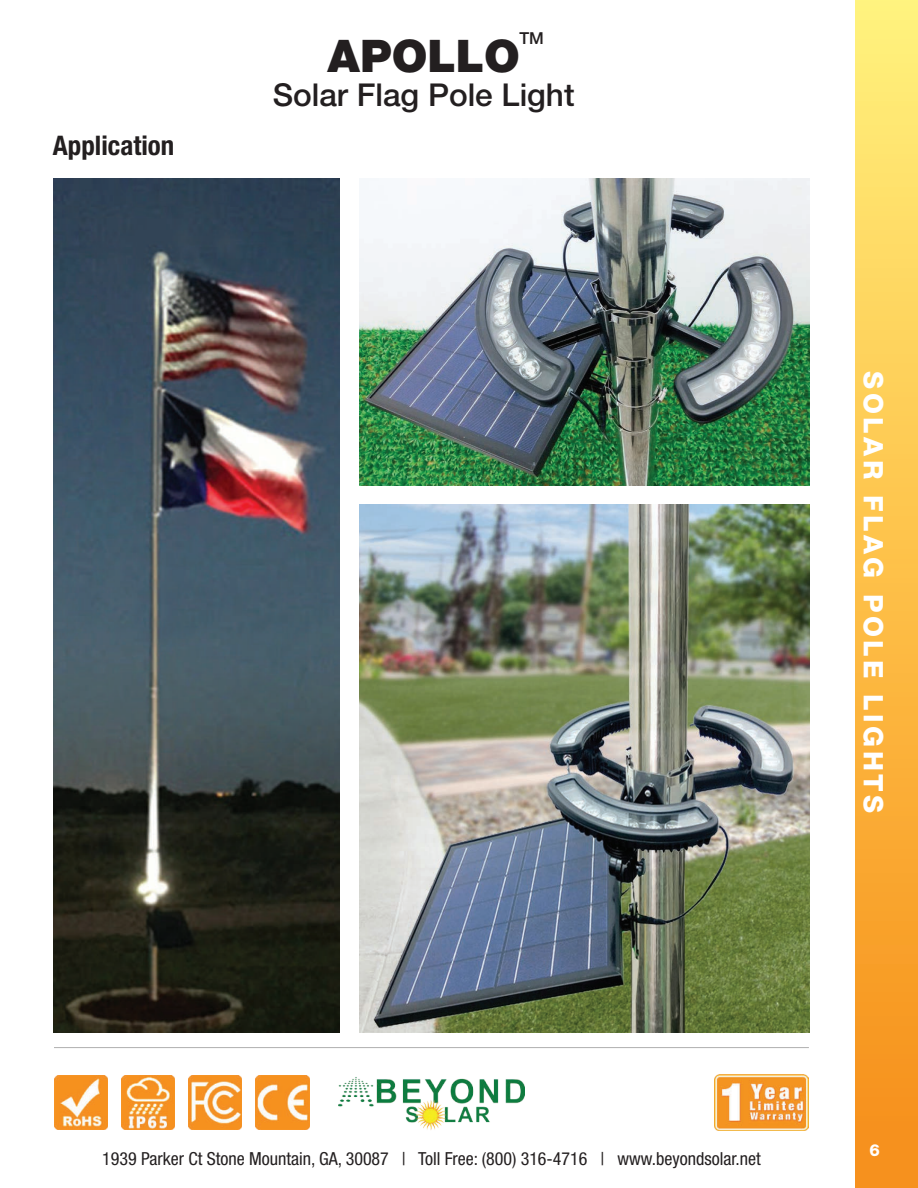
<style>
.page{position:relative;width:918px;height:1188px;background:#fff}
.page>*{position:absolute;margin:0;border:0;box-sizing:border-box;transform-origin:0 0}
.t1{font:900 45px "Helvetica Neue LT Pro";color:#231f20}
.t2{font:500 31.5px "Helvetica Neue LT Pro";color:#231f20}
.t3{font:800 27px "Helvetica Neue LT Std";letter-spacing:.13em;color:#fff}
.t4{font:700 condensed 27px "Helvetica Neue LT Pro";color:#231f20}
.t5{font:300 20.25px/37.8px "Adobe Song Std";color:#201d1e}
.t6{font:condensed 18px "Helvetica Neue LT Pro";color:#231f20}
.t7{font:300 18px "Adobe Song Std";color:#201d1e}
.t8{font:500 16.5px "Helvetica Neue LT Pro";color:#231f20}
.t9{font:800 16.5px "Helvetica Neue LT Std";color:#fff}
</style>
<div class="page">
<div style="left:855px;top:0;width:63px;height:1188px;background:linear-gradient(to bottom,#fff17b,#f78c16)"></div>
<img style="left:338px;top:1077px;width:187px;height:53px">
<img style="left:715px;top:1074px;width:94px;height:57px">
<img style="left:256px;top:1076px;width:53px;height:53px">
<img style="left:189px;top:1076px;width:53px;height:53px">
<img style="left:54px;top:1076px;width:53px;height:53px">
<img style="left:121px;top:1076px;width:54px;height:53px">
<img style="left:359px;top:504px;width:450px;height:528px">
<img style="left:53px;top:178px;width:286px;height:854px">
<img style="left:359px;top:178px;width:451px;height:307px">
<hr style="left:54px;top:1047px;width:755px;height:1px;background:#afafaf">
<h3 class="t4" style="left:53px;top:129px;width:123px">Application</h3>
<p class="t8" style="left:519px;top:28px;width:26px">TM</p>
<h1 class="t1" style="left:328px;top:29px;width:194px">APOLLO</h1>
<h2 class="t2" style="left:273px;top:76px;width:303px">Solar Flag Pole Light</h2>
<h3 class="t3" style="left:889px;top:371px;width:443px;rotate:90deg">SOLAR FLAG POLE LIGHTS</h3>
<p class="t5" style="left:872px;top:585px;width:8px">: :</p>
<p class="t5" style="left:872px;top:694px;width:6px">:</p>
<p class="t7" style="left:861px;top:800px;width:20px">—</p>
<p class="t6" style="left:102px;top:1148px;width:660px">1939 Parker Ct Stone Mountain, GA, 30087 | Toll Free: (800) 316-4716 | www.beyondsolar.net</p>
<p class="t9" style="left:870px;top:1140px;width:12px">6</p>
</div>
